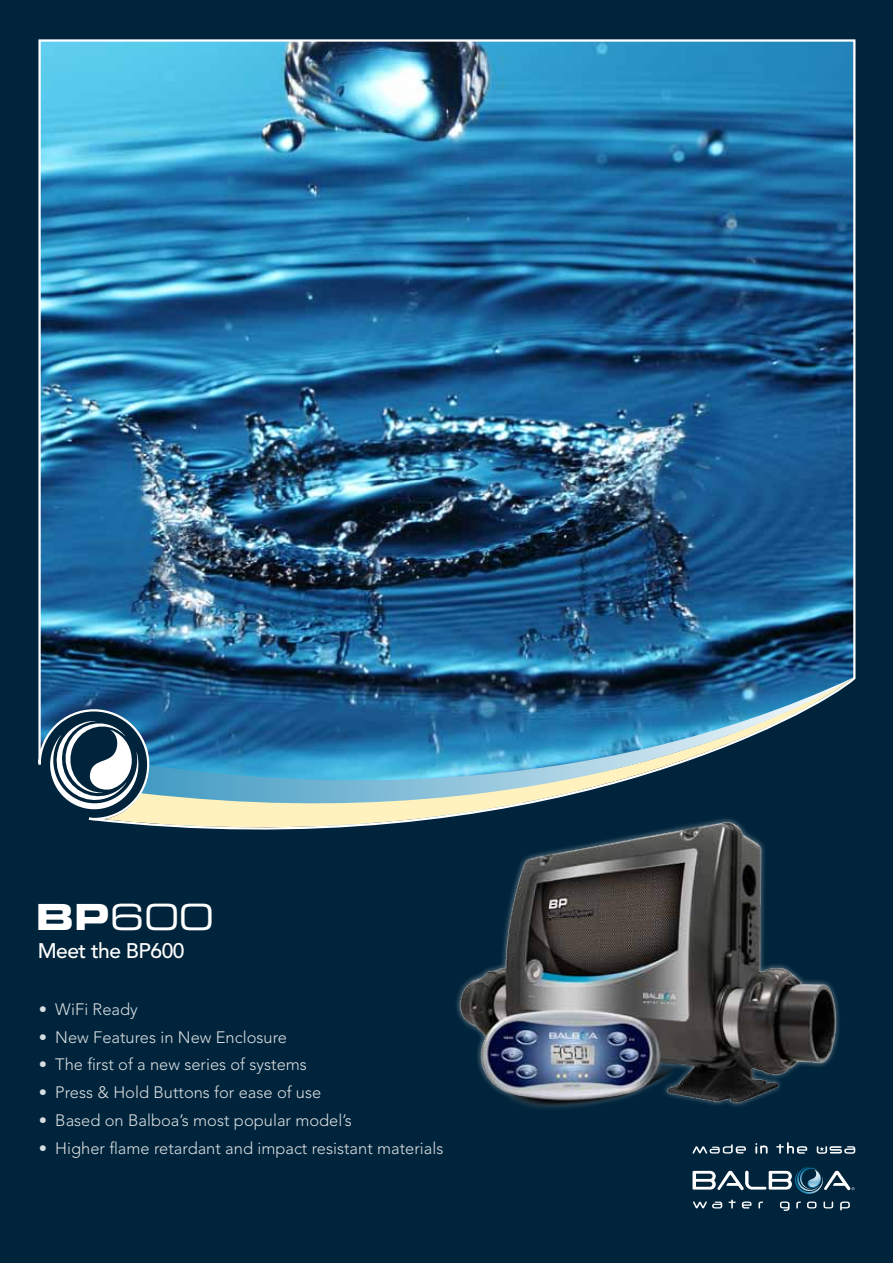
<style>
.page{position:relative;width:893px;height:1263px;background:#00243b}
.page>*{position:absolute;margin:0;border:0;box-sizing:border-box;transform-origin:0 0}
.t1{font:36px "Eurostile Extended Two";color:#fff}
.t2{font:500 21px "Avenir LT Std";letter-spacing:-.025em;color:#fff}
.t3{font:300 16.5px "Avenir LT Std";color:#fff}
.s1{font-family:"Eurostile Bold Extended Two"}
</style>
<div class="page">
<svg style="left:692px;top:1167px;width:162px;height:44px"></svg>
<img style="left:38px;top:39px;width:818px;height:783px">
<svg style="left:104px;top:678px;width:37px;height:147px"></svg>
<svg style="left:141px;top:678px;width:712px;height:152px"></svg>
<svg style="left:50px;top:721px;width:88px;height:88px"></svg>
<img style="left:429px;top:799px;width:426px;height:309px">
<svg style="left:817px;top:1146px;width:38px;height:8px"></svg>
<svg style="left:692px;top:1144px;width:54px;height:9px"></svg>
<svg style="left:776px;top:1142px;width:31px;height:12px"></svg>
<svg style="left:755px;top:1143px;width:12px;height:11px"></svg>
<h1 class="t1" style="left:36px;top:892px;width:179px"><span class="s1">BP</span>600</h1>
<p class="t2" style="left:38px;top:938px;width:148px">Meet the BP600</p>
<p class="t3" style="left:38px;top:999px;width:101px">• WiFi Ready</p>
<p class="t3" style="left:38px;top:1027px;width:250px">• New Features in New Enclosure</p>
<p class="t3" style="left:38px;top:1055px;width:270px">• The first of a new series of systems</p>
<p class="t3" style="left:38px;top:1083px;width:284px">• Press &amp; Hold Buttons for ease of use</p>
<p class="t3" style="left:38px;top:1110px;width:315px">• Based on Balboa’s most popular model’s</p>
<p class="t3" style="left:38px;top:1138px;width:406px">• Higher flame retardant and impact resistant materials</p>
</div>
